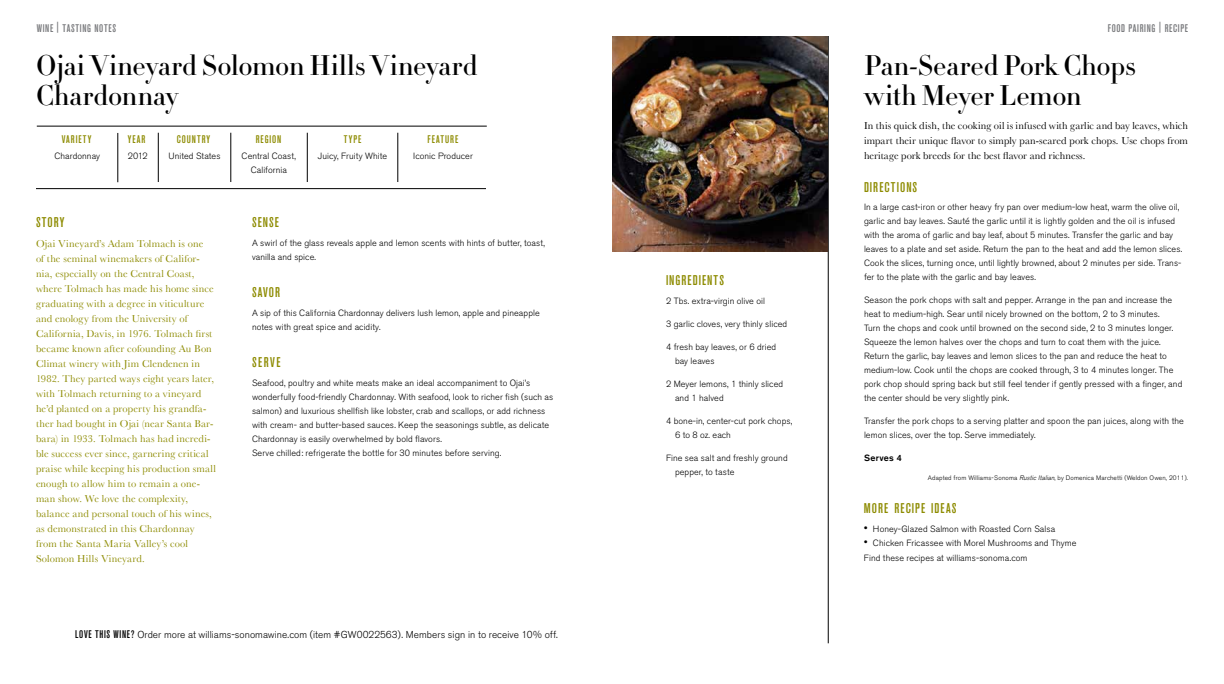
<style>
.page{position:relative;width:1224px;height:684px;background:#fff}
.page>*{position:absolute;margin:0;border:0;box-sizing:border-box;transform-origin:0 0}
.t1{font:28px/30px "Didot HTF M16 Medium";letter-spacing:-.005em;color:#000}
.t2{font:500 condensed 14px "Akzidenz Grotesk BE";letter-spacing:.08em;color:#8d8b00}
.t3{font:500 condensed 11px "Akzidenz Grotesk BE";letter-spacing:.06em;color:#77787b}
.t4{font:500 condensed 11px "Akzidenz Grotesk BE";letter-spacing:.09em;color:#8d8b00}
.t5{font:10.5px/15px "Baskerville";letter-spacing:.015em;color:#8d8b00}
.t6{font:10.5px/15px "Baskerville";letter-spacing:.005em;color:#000;text-align:justify}
.t7{font:300 10px "Akzidenz Grotesk BE";letter-spacing:.005em;color:#000}
.t8{font:300 9px/14px "Akzidenz Grotesk BE";letter-spacing:.01em;color:#000}
.t9{font:500 9px "Akzidenz Grotesk BE";letter-spacing:.035em;color:#000}
.t10{font:300 6.5px "Akzidenz Grotesk BE";letter-spacing:.02em;color:#000}
.s1{font-weight:500;font-stretch:condensed;font-size:11px}
.s2{font-family:"Akzidenz Grotesk";font-style:italic}
.s3{font-size:12px}
</style>
<div class="page">
<hr style="left:398px;top:133px;width:1px;height:49px;background:#000">
<hr style="left:118px;top:133px;width:1px;height:49px;background:#000">
<hr style="left:158px;top:133px;width:1px;height:49px;background:#000">
<hr style="left:231px;top:133px;width:1px;height:49px;background:#000">
<hr style="left:307px;top:133px;width:1px;height:49px;background:#000">
<hr style="left:37px;top:126px;width:450px;height:1px;background:#000">
<hr style="left:36px;top:188px;width:450px;height:1px;background:#000">
<hr style="left:828px;top:36px;width:1px;height:607px;background:#000">
<img style="left:612px;top:36px;width:216px;height:216px">
<p class="t3" style="left:37px;top:22px;width:81px">WINE | TASTING NOTES</p>
<h1 class="t1" style="left:36px;top:51px;width:443px">Ojai Vineyard Solomon Hills Vineyard<br>Chardonnay</h1>
<p class="t8" style="left:54px;top:149px;width:47px">Chardonnay</p>
<p class="t8" style="left:128px;top:149px;width:22px">2012</p>
<p class="t8" style="left:169px;top:149px;width:54px">United States</p>
<p class="t8" style="left:242px;top:149px;width:56px">Central Coast,</p>
<p class="t8" style="left:413px;top:149px;width:61px">Iconic Producer</p>
<p class="t8" style="left:251px;top:163px;width:38px">California</p>
<p class="t4" style="left:62px;top:133px;width:31px">VARIETY</p>
<p class="t4" style="left:128px;top:133px;width:19px">YEAR</p>
<p class="t4" style="left:177px;top:133px;width:35px">COUNTRY</p>
<p class="t4" style="left:256px;top:133px;width:27px">REGION</p>
<p class="t4" style="left:344px;top:133px;width:19px">TYPE</p>
<p class="t4" style="left:428px;top:133px;width:32px">FEATURE</p>
<p class="t8" style="left:318px;top:149px;width:71px">Juicy, Fruity White</p>
<h2 class="t2" style="left:36px;top:214px;width:30px">STORY</h2>
<p class="t5" style="left:36px;top:235px;width:181px">Ojai Vineyard’s Adam Tolmach is one<br>of the seminal winemakers of Califor&shy;nia, especially on the Central Coast, where Tolmach has made his home since graduating with a degree in viticulture and enology from the University of California, Davis, in 1976. Tolmach first became known after cofounding Au Bon Climat winery with Jim Clendenen in 1982. They parted ways eight years later, with Tolmach returning to a vineyard he’d planted on a property his grandfa&shy;ther had bought in Ojai (near Santa Bar&shy;bara) in 1933. Tolmach has had incredi&shy;ble success ever since, garnering critical praise while keeping his production small enough to allow him to remain a one&shy;man show. We love the complexity, balance and personal touch of his wines, as demonstrated in this Chardonnay from the Santa Maria Valley’s cool Solomon Hills Vineyard.</p>
<h2 class="t2" style="left:252px;top:214px;width:28px">SENSE</h2>
<p class="t8" style="left:252px;top:236px;width:294px">A swirl of the glass reveals apple and lemon scents with hints of butter, toast, vanilla and spice.</p>
<h2 class="t2" style="left:252px;top:284px;width:30px">SAVOR</h2>
<p class="t8" style="left:252px;top:306px;width:289px">A sip of this California Chardonnay delivers lush lemon, apple and pineapple notes with great spice and acidity.</p>
<h2 class="t2" style="left:252px;top:354px;width:30px">SERVE</h2>
<p class="t8" style="left:252px;top:376px;width:303px">Seafood, poultry and white meats make an ideal accompaniment to Ojai’s wonderfully food-friendly Chardonnay. With seafood, look to richer fish (such as salmon) and luxurious shellfish like lobster, crab and scallops, or add richness with cream- and butter-based sauces. Keep the seasonings subtle, as delicate Chardonnay is easily overwhelmed by bold flavors.<br>Serve chilled: refrigerate the bottle for 30 minutes before serving.</p>
<p class="t7" style="left:75px;top:629px;width:484px"><span class="s1">LOVE THIS WINE?</span> Order more at williams-sonomawine.com (item #GW0022563). Members sign in to receive 10% off.</p>
<h2 class="t2" style="left:666px;top:272px;width:60px">INGREDIENTS</h2>
<p class="t8" style="left:666px;top:294px;width:100px">2 Tbs. extra-virgin olive oil</p>
<p class="t8" style="left:666px;top:317px;width:123px">3 garlic cloves, very thinly sliced</p>
<p class="t8" style="left:675px;top:340px;width:103px;text-indent:-9px">4 fresh bay leaves, or 6 dried bay leaves</p>
<p class="t8" style="left:675px;top:377px;width:110px;text-indent:-9px">2 Meyer lemons, 1 thinly sliced and 1 halved</p>
<p class="t8" style="left:675px;top:414px;width:119px;text-indent:-9px">4 bone-in, center-cut pork chops,<br>6 to 8 oz. each</p>
<p class="t8" style="left:675px;top:451px;width:114px;text-indent:-9px">Fine sea salt and freshly ground pepper, to taste</p>
<p class="t3" style="left:1108px;top:22px;width:82px">FOOD PAIRING | RECIPE</p>
<h1 class="t1" style="left:864px;top:51px;width:273px">Pan-Seared Pork Chops with Meyer Lemon</h1>
<p class="t6" style="left:864px;top:118px;width:325px">In this quick dish, the cooking oil is infused with garlic and bay leaves, which impart their unique flavor to simply pan-seared pork chops. Use chops from heritage pork breeds for the best flavor and richness.</p>
<h2 class="t2" style="left:864px;top:179px;width:55px">DIRECTIONS</h2>
<p class="t8" style="left:864px;top:200px;width:320px">In a large cast-iron or other heavy fry pan over medium-low heat, warm the olive oil, garlic and bay leaves. Sauté the garlic until it is lightly golden and the oil is infused with the aroma of garlic and bay leaf, about 5 minutes. Transfer the garlic and bay leaves to a plate and set aside. Return the pan to the heat and add the lemon slices.<br>Cook the slices, turning once, until lightly browned, about 2 minutes per side. Trans&shy;fer to the plate with the garlic and bay leaves.</p>
<p class="t8" style="left:864px;top:294px;width:320px">Season the pork chops with salt and pepper. Arrange in the pan and increase the heat to medium-high. Sear until nicely browned on the bottom, 2 to 3 minutes.<br>Turn the chops and cook until browned on the second side, 2 to 3 minutes longer.<br>Squeeze the lemon halves over the chops and turn to coat them with the juice.<br>Return the garlic, bay leaves and lemon slices to the pan and reduce the heat to medium-low. Cook until the chops are cooked through, 3 to 4 minutes longer. The pork chop should spring back but still feel tender if gently pressed with a finger, and the center should be very slightly pink.</p>
<p class="t8" style="left:864px;top:415px;width:321px">Transfer the pork chops to a serving platter and spoon the pan juices, along with the lemon slices, over the top. Serve immediately.</p>
<p class="t9" style="left:864px;top:453px;width:39px">Serves 4</p>
<p class="t10" style="left:928px;top:475px;width:262px">Adapted from Williams-Sonoma <span class="s2">Rustic Italian</span>, by Domenica Marchetti (Weldon Owen, 2011).</p>
<h2 class="t2" style="left:864px;top:501px;width:94px">MORE RECIPE IDEAS</h2>
<p class="t8" style="left:864px;top:522px;width:193px"><span class="s3">•</span> Honey-Glazed Salmon with Roasted Corn Salsa</p>
<p class="t8" style="left:864px;top:536px;width:214px;line-height:14.9px"><span class="s3">•</span> Chicken Fricassee with Morel Mushrooms and Thyme<br>Find these recipes at williams-sonoma.com</p>
</div>
